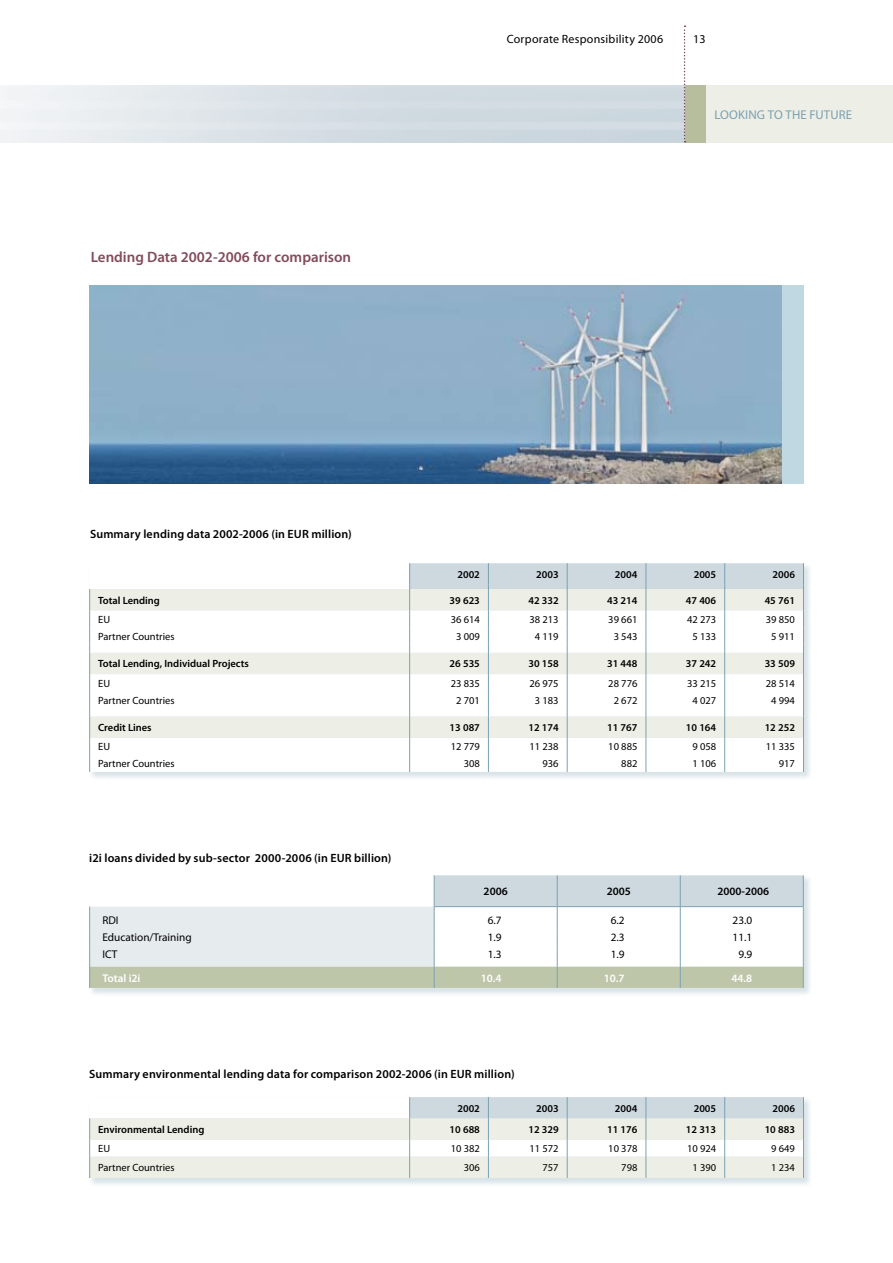
<style>
.page{position:relative;width:893px;height:1263px;background:#fff}
.page>*{position:absolute;margin:0;border:0;box-sizing:border-box;transform-origin:0 0}
.t1{font:600 15px "Myriad Pro";color:#824b5b}
.t2{font:12.75px "Myriad Pro";letter-spacing:.01em;color:#7ba1b2}
.t3{font:600 12px "Myriad Pro";letter-spacing:.01em;color:#000}
.t4{font:12px "Myriad Pro";letter-spacing:.02em;color:#000}
.t5{font:11.25px "Myriad Pro";color:#000}
.t6{font:600 11.25px "Myriad Pro";color:#fff}
.t7{font:600 11.25px "Myriad Pro";color:#000}
.t8{font:10.5px "Myriad Pro";color:#000}
.t9{font:600 10.5px "Myriad Pro";color:#000}
</style>
<div class="page">
<div style="left:685px;top:85px;width:21px;height:57px;background:#b6be9e"></div>
<div style="left:706px;top:85px;width:187px;height:57px;background:#edeee5"></div>
<svg style="left:684px;top:26px;width:1px;height:116px"></svg>
<img style="left:89px;top:286px;width:693px;height:198px">
<div style="left:782px;top:286px;width:22px;height:198px;background:#c0d8e1"></div>
<div style="left:88px;top:874px;width:726px;height:123px;background:#7ba1b2;opacity:.3"></div>
<svg style="left:89px;top:875px;width:715px;height:113px"></svg>
<hr style="left:435px;top:906px;width:122px;height:1px;background:#7ba1b2">
<hr style="left:557px;top:906px;width:123px;height:1px;background:#7ba1b2">
<hr style="left:680px;top:906px;width:123px;height:1px;background:#7ba1b2">
<div style="left:88px;top:562px;width:726px;height:219px;background:#7ba1b2;opacity:.3"></div>
<svg style="left:90px;top:563px;width:319px;height:209px"></svg>
<svg style="left:90px;top:589px;width:319px;height:149px"></svg>
<svg style="left:89px;top:589px;width:1px;height:183px"></svg>
<svg style="left:409px;top:563px;width:395px;height:209px"></svg>
<div style="left:88px;top:1096px;width:726px;height:92px;background:#7ba1b2;opacity:.3"></div>
<svg style="left:89px;top:1097px;width:715px;height:81px"></svg>
<h1 class="t1" style="left:91px;top:248px;width:262px">Lending Data 2002-2006 for comparison</h1>
<p class="t3" style="left:90px;top:526px;width:263px">Summary lending data 2002-2006 (in EUR million)</p>
<p class="t4" style="left:507px;top:32px;width:158px">Corporate Responsibility 2006</p>
<p class="t4" style="left:693px;top:32px;width:14px">13</p>
<p class="t2" style="left:714px;top:106px;width:139px">LOOKING TO THE FUTURE</p>
<p class="t9" style="left:457px;top:568px;width:24px">2002</p>
<p class="t9" style="left:536px;top:568px;width:24px">2003</p>
<p class="t9" style="left:615px;top:568px;width:24px">2004</p>
<p class="t9" style="left:694px;top:568px;width:24px">2005</p>
<p class="t9" style="left:772px;top:568px;width:24px">2006</p>
<p class="t9" style="left:98px;top:593px;width:63px">Total Lending</p>
<p class="t9" style="left:450px;top:593px;width:32px">39 623</p>
<p class="t9" style="left:528px;top:593px;width:32px">42 332</p>
<p class="t9" style="left:607px;top:593px;width:32px">43 214</p>
<p class="t9" style="left:686px;top:593px;width:32px">47 406</p>
<p class="t9" style="left:765px;top:593px;width:32px">45 761</p>
<p class="t8" style="left:98px;top:613px;width:13px">EU</p>
<p class="t8" style="left:451px;top:613px;width:30px">36 614</p>
<p class="t8" style="left:530px;top:613px;width:31px">38 213</p>
<p class="t8" style="left:608px;top:613px;width:31px">39 661</p>
<p class="t8" style="left:687px;top:613px;width:31px">42 273</p>
<p class="t8" style="left:766px;top:613px;width:31px">39 850</p>
<p class="t8" style="left:98px;top:630px;width:78px">Partner Countries</p>
<p class="t8" style="left:456px;top:630px;width:25px">3 009</p>
<p class="t8" style="left:535px;top:630px;width:25px">4 119</p>
<p class="t8" style="left:614px;top:630px;width:25px">3 543</p>
<p class="t8" style="left:692px;top:630px;width:25px">5 133</p>
<p class="t8" style="left:771px;top:630px;width:25px">5 911</p>
<p class="t9" style="left:98px;top:657px;width:152px">Total Lending, Individual Projects</p>
<p class="t9" style="left:450px;top:657px;width:32px">26 535</p>
<p class="t9" style="left:528px;top:657px;width:32px">30 158</p>
<p class="t9" style="left:607px;top:657px;width:32px">31 448</p>
<p class="t9" style="left:686px;top:657px;width:32px">37 242</p>
<p class="t9" style="left:765px;top:657px;width:32px">33 509</p>
<p class="t8" style="left:98px;top:676px;width:13px">EU</p>
<p class="t8" style="left:451px;top:676px;width:31px">23 835</p>
<p class="t8" style="left:530px;top:676px;width:31px">26 975</p>
<p class="t8" style="left:608px;top:676px;width:31px">28 776</p>
<p class="t8" style="left:687px;top:676px;width:31px">33 215</p>
<p class="t8" style="left:766px;top:676px;width:30px">28 514</p>
<p class="t8" style="left:98px;top:693px;width:78px">Partner Countries</p>
<p class="t8" style="left:456px;top:693px;width:25px">2 701</p>
<p class="t8" style="left:535px;top:693px;width:25px">3 183</p>
<p class="t8" style="left:614px;top:693px;width:25px">2 672</p>
<p class="t8" style="left:692px;top:693px;width:25px">4 027</p>
<p class="t8" style="left:771px;top:693px;width:25px">4 994</p>
<p class="t9" style="left:98px;top:721px;width:55px">Credit Lines</p>
<p class="t9" style="left:450px;top:721px;width:32px">13 087</p>
<p class="t9" style="left:528px;top:721px;width:32px">12 174</p>
<p class="t9" style="left:607px;top:721px;width:32px">11 767</p>
<p class="t9" style="left:686px;top:721px;width:32px">10 164</p>
<p class="t9" style="left:765px;top:721px;width:32px">12 252</p>
<p class="t8" style="left:98px;top:740px;width:13px">EU</p>
<p class="t8" style="left:451px;top:740px;width:31px">12 779</p>
<p class="t8" style="left:530px;top:740px;width:31px">11 238</p>
<p class="t8" style="left:608px;top:740px;width:31px">10 885</p>
<p class="t8" style="left:692px;top:740px;width:25px">9 058</p>
<p class="t8" style="left:766px;top:740px;width:31px">11 335</p>
<p class="t8" style="left:98px;top:757px;width:78px">Partner Countries</p>
<p class="t8" style="left:464px;top:757px;width:18px">308</p>
<p class="t8" style="left:542px;top:757px;width:18px">936</p>
<p class="t8" style="left:621px;top:757px;width:18px">882</p>
<p class="t8" style="left:692px;top:757px;width:25px">1 106</p>
<p class="t8" style="left:779px;top:757px;width:18px">917</p>
<p class="t3" style="left:89px;top:850px;width:304px">i2i loans divided by sub-sector 2000-2006 (in EUR billion)</p>
<p class="t7" style="left:484px;top:884px;width:26px">2006</p>
<p class="t7" style="left:607px;top:884px;width:26px">2005</p>
<p class="t7" style="left:717px;top:884px;width:53px">2000-2006</p>
<p class="t5" style="left:102px;top:913px;width:18px">RDI</p>
<p class="t5" style="left:488px;top:913px;width:15px">6.7</p>
<p class="t5" style="left:611px;top:913px;width:15px">6.2</p>
<p class="t5" style="left:733px;top:913px;width:21px">23.0</p>
<p class="t5" style="left:102px;top:930px;width:91px">Education/Training</p>
<p class="t5" style="left:488px;top:930px;width:15px">1.9</p>
<p class="t5" style="left:611px;top:930px;width:15px">2.3</p>
<p class="t5" style="left:733px;top:930px;width:21px">11.1</p>
<p class="t5" style="left:102px;top:947px;width:17px">ICT</p>
<p class="t5" style="left:488px;top:947px;width:15px">1.3</p>
<p class="t5" style="left:611px;top:947px;width:15px">1.9</p>
<p class="t5" style="left:738px;top:947px;width:15px">9.9</p>
<p class="t6" style="left:102px;top:970px;width:40px">Total i2i</p>
<p class="t6" style="left:481px;top:970px;width:22px">10.4</p>
<p class="t6" style="left:604px;top:970px;width:22px">10.7</p>
<p class="t6" style="left:731px;top:970px;width:22px">44.8</p>
<p class="t3" style="left:89px;top:1066px;width:427px">Summary environmental lending data for comparison 2002-2006 (in EUR million)</p>
<p class="t9" style="left:457px;top:1101px;width:24px">2002</p>
<p class="t9" style="left:536px;top:1101px;width:24px">2003</p>
<p class="t9" style="left:615px;top:1101px;width:24px">2004</p>
<p class="t9" style="left:694px;top:1101px;width:24px">2005</p>
<p class="t9" style="left:772px;top:1101px;width:24px">2006</p>
<p class="t9" style="left:98px;top:1123px;width:108px">Environmental Lending</p>
<p class="t9" style="left:450px;top:1123px;width:32px">10 688</p>
<p class="t9" style="left:528px;top:1123px;width:32px">12 329</p>
<p class="t9" style="left:607px;top:1123px;width:32px">11 176</p>
<p class="t9" style="left:686px;top:1123px;width:32px">12 313</p>
<p class="t9" style="left:765px;top:1123px;width:32px">10 883</p>
<p class="t8" style="left:98px;top:1142px;width:13px">EU</p>
<p class="t8" style="left:451px;top:1142px;width:31px">10 382</p>
<p class="t8" style="left:530px;top:1142px;width:31px">11 572</p>
<p class="t8" style="left:608px;top:1142px;width:31px">10 378</p>
<p class="t8" style="left:687px;top:1142px;width:30px">10 924</p>
<p class="t8" style="left:771px;top:1142px;width:25px">9 649</p>
<p class="t8" style="left:98px;top:1161px;width:78px">Partner Countries</p>
<p class="t8" style="left:464px;top:1161px;width:18px">306</p>
<p class="t8" style="left:542px;top:1161px;width:18px">757</p>
<p class="t8" style="left:621px;top:1161px;width:18px">798</p>
<p class="t8" style="left:692px;top:1161px;width:25px">1 390</p>
<p class="t8" style="left:771px;top:1161px;width:25px">1 234</p>
</div>
